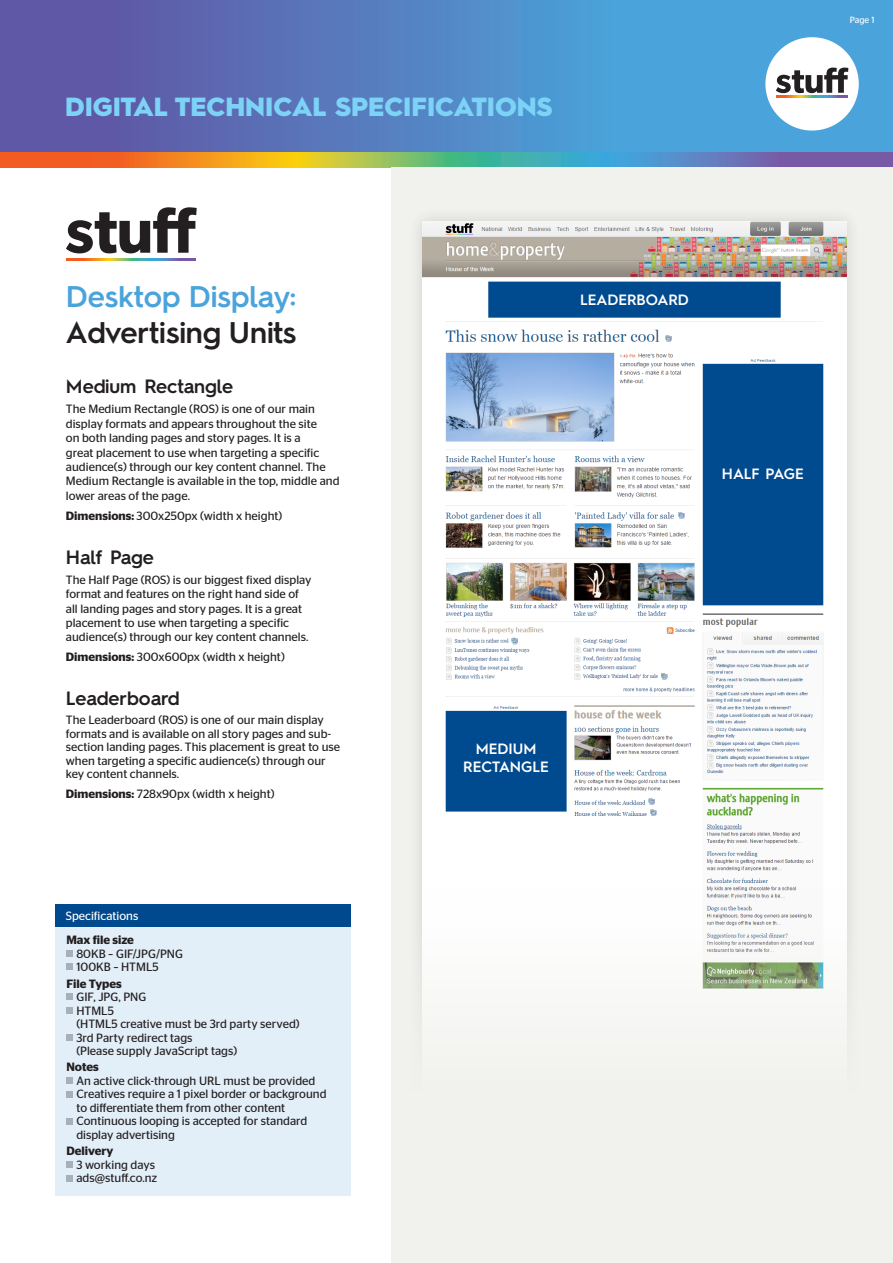
<style>
.page{position:relative;width:893px;height:1263px;background:#fff}
.page>*{position:absolute;margin:0;border:0;box-sizing:border-box;transform-origin:0 0}
.t1{font:600 30px/36px "Hurme Geometric Sans 2";color:#231f20}
.t2{font:900 26.25px "Hurme Geometric Sans 2";color:#7cd3f6}
.Pa4{font:600 19.35px "Hurme Geometric Sans 2";letter-spacing:-.01em;color:#231f20}
.Pa4-2{font:600 15px/18px "Hurme Geometric Sans 2";color:#fff;text-align:center}
.Pa4-3{font:12px/14.4px "Stag Sans";color:#231f20}
.Default{font:12px/13.5px "Stag Sans";color:#231f20}
.t3{font:12px "Stag Sans";color:#fff}
.t4{font:9px "Stag Sans";color:#fff}
.s1{color:#4aa4db}
.s2{font-weight:600}
</style>
<div class="page">
<svg style="left:0;top:0;width:893px;height:153px"></svg>
<svg style="left:0;top:153px;width:893px;height:15px"></svg>
<div style="left:765px;top:37px;width:94px;height:94px;background:#fff;border-radius:50%"></div>
<svg style="left:776px;top:68px;width:72px;height:25px"></svg>
<svg style="left:776px;top:96px;width:72px;height:1px"></svg>
<div style="left:392px;top:168px;width:501px;height:1095px;background:#f1f2ee"></div>
<div style="left:408px;top:207px;width:453px;height:906px;background:#ecede9"></div>
<img style="left:422px;top:221px;width:425px;height:668px">
<div style="left:392px;top:889px;width:501px;height:374px;background:#f1f2ee"></div>
<div style="left:55px;top:927px;width:296px;height:269px;background:#e2eef8"></div>
<svg style="left:66px;top:207px;width:131px;height:46px"></svg>
<svg style="left:66px;top:258px;width:129px;height:3px"></svg>
<div style="left:66px;top:950px;width:7px;height:6px;background:#a6b0ba"></div>
<div style="left:66px;top:963px;width:7px;height:7px;background:#a6b0ba"></div>
<div style="left:66px;top:993px;width:7px;height:7px;background:#a6b0ba"></div>
<div style="left:66px;top:1007px;width:7px;height:6px;background:#a6b0ba"></div>
<div style="left:66px;top:1034px;width:7px;height:6px;background:#a6b0ba"></div>
<div style="left:66px;top:1077px;width:7px;height:7px;background:#a6b0ba"></div>
<div style="left:66px;top:1091px;width:7px;height:6px;background:#a6b0ba"></div>
<div style="left:66px;top:1118px;width:7px;height:6px;background:#a6b0ba"></div>
<div style="left:66px;top:1161px;width:7px;height:7px;background:#a6b0ba"></div>
<div style="left:66px;top:1175px;width:7px;height:6px;background:#a6b0ba"></div>
<div style="left:55px;top:904px;width:296px;height:23px;background:#01498e"></div>
<h2 class="t2" style="left:65px;top:89px;width:489px">DIGITAL TECHNICAL SPECIFICATIONS</h2>
<p class="t4" style="left:850px;top:15px;width:26px">Page 1</p>
<p class="t1" style="left:66px;top:277px;width:232px"><span class="s1">Desktop Display:<br></span>Advertising Units</p>
<p class="Pa4" style="left:66px;top:373px;width:169px">Medium Rectangle</p>
<p class="Pa4-3" style="left:66px;top:402px;width:275px">The Medium Rectangle (ROS) is one of our main display formats and appears throughout the site<br>on both landing pages and story pages. It is a<br>great placement to use when targeting a specific audience(s) through our key content channel. The Medium Rectangle is available in the top, middle and lower areas of the page.</p>
<p class="Pa4-3" style="left:66px;top:508px;width:218px"><span class="s2">Dimensions:</span> 300x250px (width x height)</p>
<p class="Pa4" style="left:66px;top:543px;width:90px">Half Page</p>
<p class="Pa4-3" style="left:66px;top:572px;width:247px">The Half Page (ROS) is our biggest fixed display format and features on the right hand side of all landing pages and story pages. It is a great placement to use when targeting a specific audience(s) through our key content channels.</p>
<p class="Pa4-3" style="left:66px;top:650px;width:220px"><span class="s2">Dimensions:</span> 300x600px (width x height)</p>
<p class="Pa4" style="left:66px;top:685px;width:115px">Leaderboard</p>
<p class="Pa4-3" style="left:66px;top:713px;width:276px;line-height:13.5px">The Leaderboard (ROS) is one of our main display formats and is available on all story pages and sub&shy;section landing pages. This placement is great to use when targeting a specific audience(s) through our key content channels.</p>
<p class="Pa4-3" style="left:66px;top:787px;width:210px"><span class="s2">Dimensions:</span> 728x90px (width x height)</p>
<p class="t3" style="left:66px;top:909px;width:74px">Specifications</p>
<p class="Default" style="left:76px;top:933px;width:108px;text-indent:-10px"><span class="s2">Max file size<br></span>80KB – GIF/JPG/PNG<br>100KB – HTML5</p>
<p class="Default" style="left:76px;top:976px;width:225px;text-indent:-10px"><span class="s2">File Types<br></span>GIF, JPG, PNG<br>HTML5<br>(HTML5 creative must be 3rd party served)<br>3rd Party redirect tags<br>(Please supply JavaScript tags)</p>
<p class="Default" style="left:76px;top:1060px;width:252px;text-indent:-10px"><span class="s2">Notes<br></span>An active click-through URL must be provided Creatives require a 1 pixel border or background to differentiate them from other content Continuous looping is accepted for standard display advertising</p>
<p class="Default" style="left:76px;top:1144px;width:82px;text-indent:-10px"><span class="s2">Delivery<br></span>3 working days ads@stuff.co.nz</p>
<p class="Pa4-2" style="left:580px;top:290px;width:110px">LEADERBOARD</p>
<p class="Pa4-2" style="left:722px;top:464px;width:83px">HALF PAGE</p>
<p class="Pa4-2" style="left:463px;top:739px;width:87px">MEDIUM<br>RECTANGLE</p>
</div>
